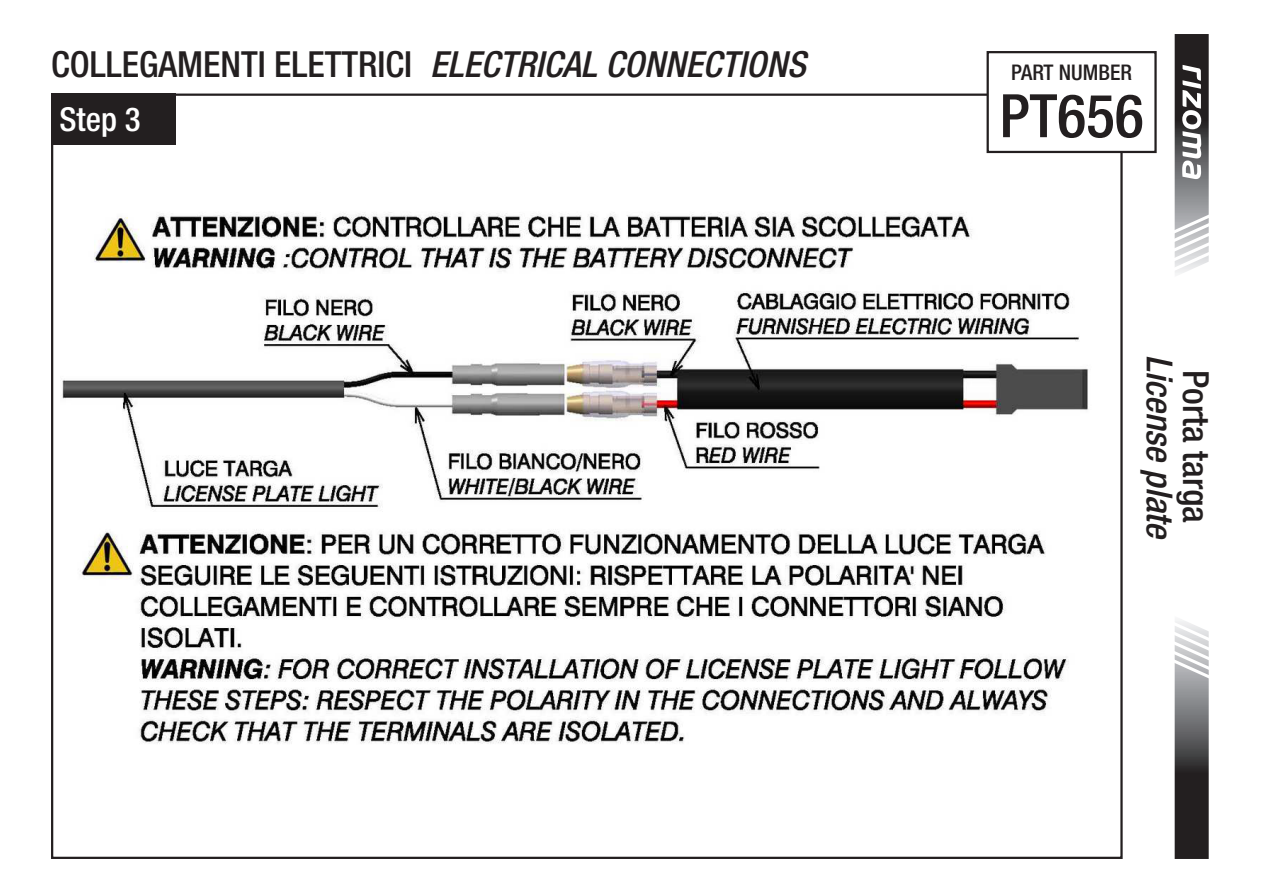
<style>
.page{position:relative;width:1263px;height:893px;background:#fff}
.page>*{position:absolute;margin:0;border:0;box-sizing:border-box;transform-origin:0 0}
.t1{font:500 condensed 60px "Helvetica Neue LT Std";color:#231f20}
.t2{font:500 condensed 36px "Helvetica Neue LT Std";color:#231f20}
.t3{font:italic 500 condensed 36px "Helvetica Neue LT Std";color:#231f20}
.t4{font:500 condensed 33px "Helvetica Neue LT Std";color:#fff}
.t5{font:500 condensed 21.6px "Helvetica Neue LT Std";color:#231f20}
.s1{font-style:italic}
</style>
<div class="page">
<img style="left:62px;top:104px;width:1051px;height:640px">
<div style="left:51px;top:94px;width:124px;height:51px;background:#231f20"></div>
<svg style="left:1174px;top:620px;width:35px;height:239px;background:#706f70"></svg>
<div style="left:988px;top:52px;width:167px;height:100px;background:#fff"></div>
<div style="left:986px;top:51px;width:171px;height:102px;border:2px solid #231f20"></div>
<svg style="left:1174px;top:34px;width:35px;height:240px"></svg>
<p class="t2" style="left:51px;top:42px;width:756px">COLLEGAMENTI ELETTRICI <span class="s1">ELECTRICAL CONNECTIONS</span></p>
<p class="t4" style="left:60px;top:99px;width:83px">Step 3</p>
<p class="t5" style="left:1011px;top:59px;width:122px">PART NUMBER</p>
<h1 class="t1" style="left:999px;top:80px;width:146px">PT656</h1>
<p class="t3" style="left:1181px;top:355px;width:187px;rotate:90deg">License plate</p>
<p class="t2" style="left:1217px;top:370px;width:155px;rotate:90deg">Porta targa</p>
</div>
